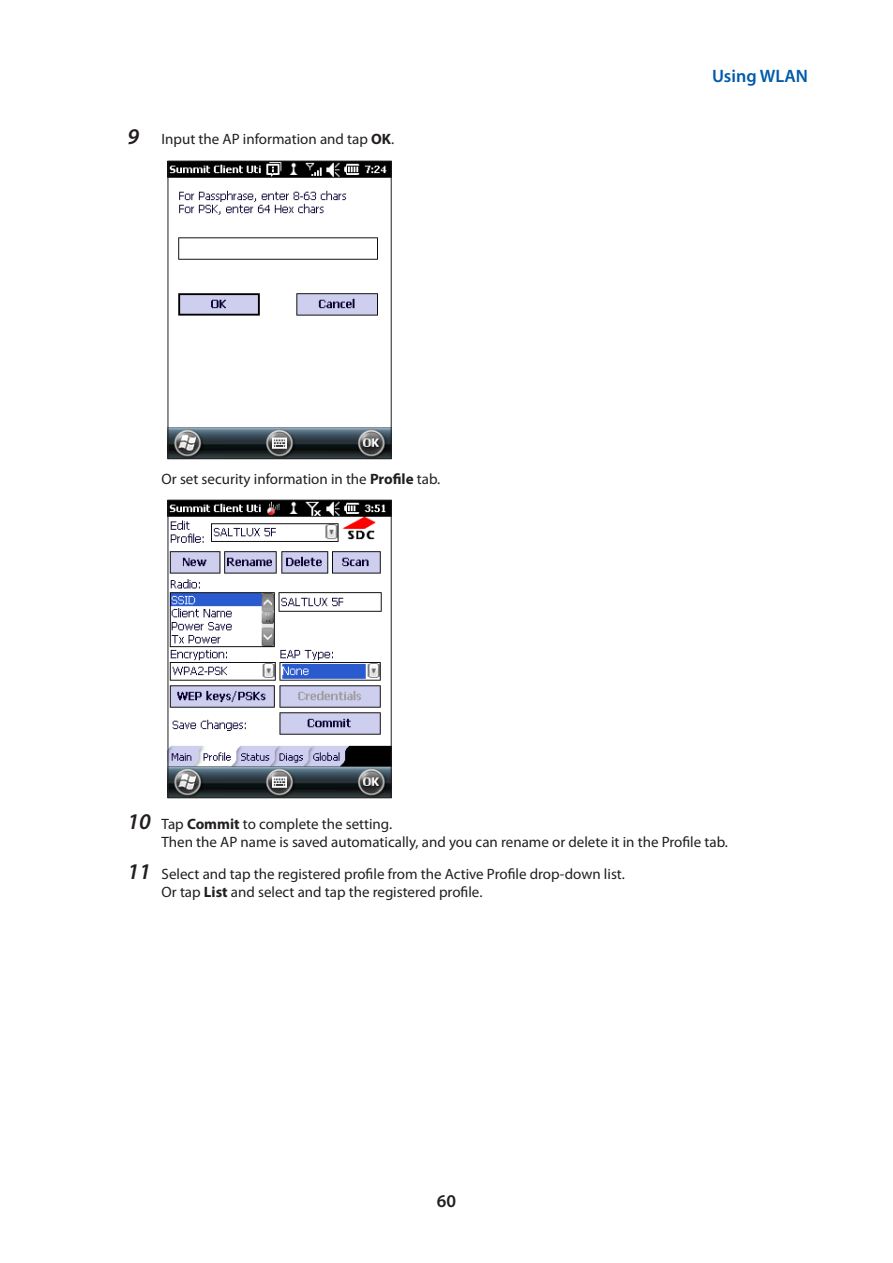
<style>
.page{position:relative;width:893px;height:1263px;background:#fff}
.page>*{position:absolute;margin:0;border:0;box-sizing:border-box;transform-origin:0 0}
.t1{font:600 18px "Myriad Pro";color:#015aaa}
.t2{font:600 18px "Myriad Pro";color:#231f20}
.number_body{font:15px/18px "Myriad Pro";color:#231f20}
.s1{font-weight:600;font-style:italic;font-size:22.5px}
.s2{font-weight:700}
</style>
<div class="page">
<img style="left:170px;top:163px;width:220px;height:294px">
<div style="left:168px;top:161px;width:224px;height:298px;border:1px solid #231f20"></div>
<img style="left:170px;top:502px;width:220px;height:294px">
<div style="left:168px;top:500px;width:224px;height:298px;border:1px solid #231f20"></div>
<p class="number_body" style="left:128px;top:130px;width:268px"><span class="s1">9</span> Input the AP information and tap <span class="s2">OK</span>.</p>
<p class="number_body" style="left:162px;top:469px;width:280px">Or set security information in the <span class="s2">Profile</span> tab.</p>
<p class="t1" style="left:712px;top:64px;width:97px">Using WLAN</p>
<p class="number_body" style="left:162px;top:815px;width:568px;text-indent:-34px"><span class="s1">10</span> Tap <span class="s2">Commit</span> to complete the setting.<br>Then the AP name is saved automatically, and you can rename or delete it in the Profile tab.</p>
<p class="number_body" style="left:162px;top:864px;width:465px;text-indent:-34px"><span class="s1">11</span> Select and tap the registered profile from the Active Profile drop-down list.<br>Or tap <span class="s2">List</span> and select and tap the registered profile.</p>
<p class="t2" style="left:437px;top:1190px;width:21px">60</p>
</div>
